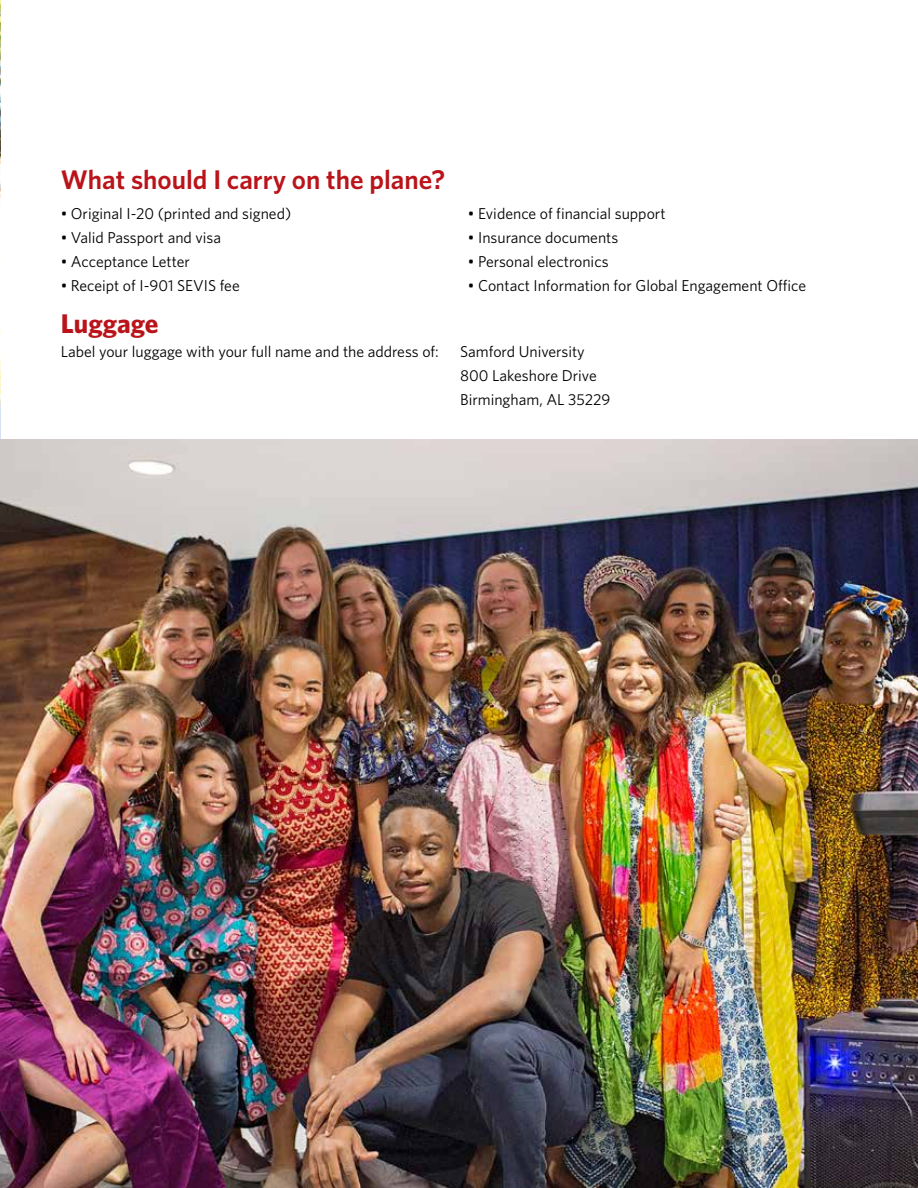
<style>
.page{position:relative;width:918px;height:1188px;background:#fff}
.page>*{position:absolute;margin:0;border:0;box-sizing:border-box;transform-origin:0 0}
.t1{font:600 27px "Whitney";color:#ba141a}
.t2{font:700 27px "Whitney";color:#ba141a}
.t3{font:15.75px/24px "Whitney";color:#000}
</style>
<div class="page">
<img style="left:0;top:0;width:1px;height:440px">
<img style="left:0;top:440px;width:918px;height:748px">
<h1 class="t1" style="left:61px;top:162px;width:386px">What should I carry on the plane?</h1>
<p class="t3" style="left:61px;top:201px;width:232px">• Original I-20 (printed and signed)</p>
<p class="t3" style="left:61px;top:225px;width:162px">• Valid Passport and visa</p>
<p class="t3" style="left:61px;top:249px;width:131px">• Acceptance Letter</p>
<p class="t3" style="left:61px;top:273px;width:181px">• Receipt of I-901 SEVIS fee</p>
<p class="t3" style="left:468px;top:201px;width:199px">• Evidence of financial support</p>
<p class="t3" style="left:468px;top:225px;width:152px">• Insurance documents</p>
<p class="t3" style="left:468px;top:249px;width:142px">• Personal electronics</p>
<p class="t3" style="left:468px;top:273px;width:340px">• Contact Information for Global Engagement Office</p>
<h1 class="t2" style="left:61px;top:305px;width:99px">Luggage</h1>
<p class="t3" style="left:61px;top:339px;width:380px">Label your luggage with your full name and the address of:</p>
<p class="t3" style="left:460px;top:339px;width:152px">Samford University<br>800 Lakeshore Drive<br>Birmingham, AL 35229</p>
</div>
